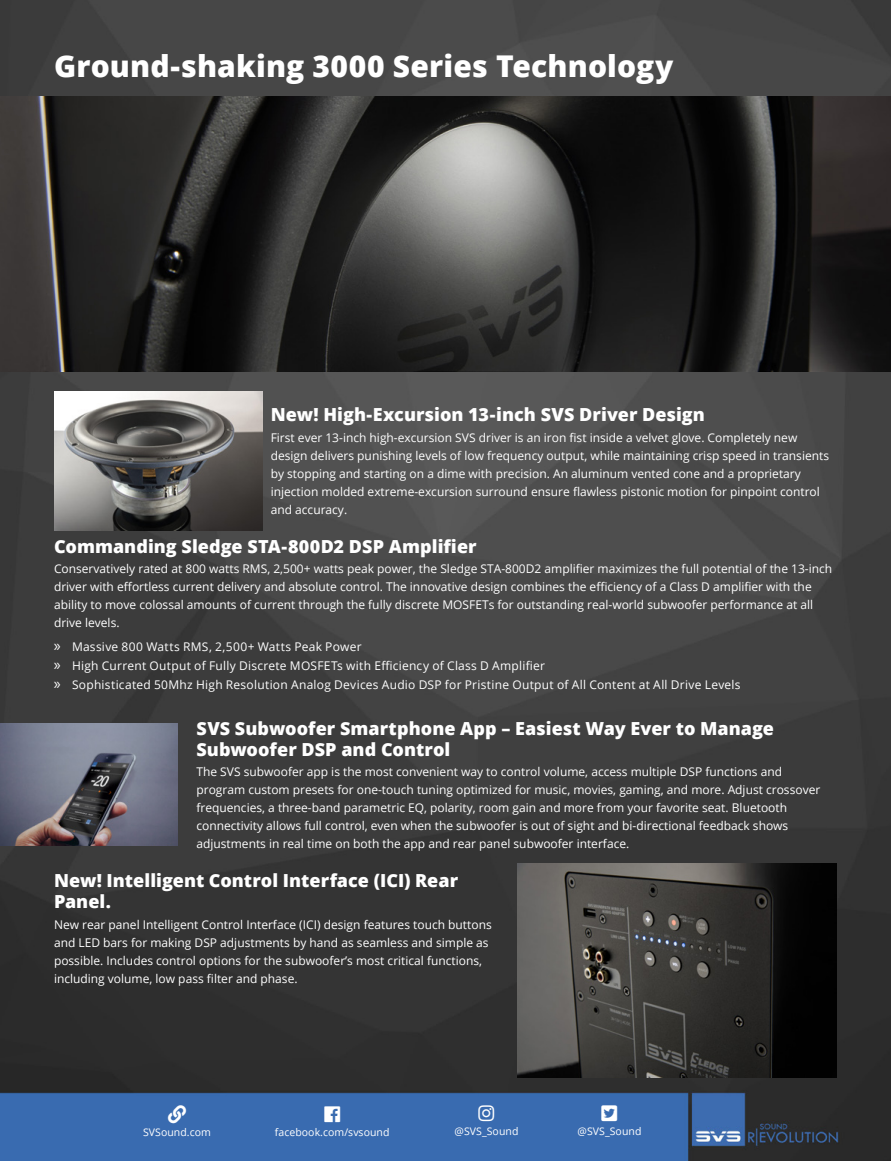
<style>
.page{position:relative;width:891px;height:1161px;background:#fff}
.page>*{position:absolute;margin:0;border:0;box-sizing:border-box;transform-origin:0 0}
.t1{font:800 30px "Open Sans";letter-spacing:.005em;color:#fff}
.t2{font:800 18px/21px "Open Sans";color:#fff}
.t3{font:12px/18px "Open Sans";color:#fff}
.t4{font:12px/18.8px "Open Sans";letter-spacing:.02em;color:#fff}
.t5{font:10.5px "Open Sans";letter-spacing:.005em;color:#fff}
.s1{font-family:"Myriad Pro";font-size:16.5px}
</style>
<div class="page">
<img style="left:0;top:0;width:891px;height:1161px">
<img style="left:0;top:97px;width:891px;height:275px">
<img style="left:517px;top:864px;width:320px;height:213px">
<img style="left:0;top:723px;width:178px;height:122px">
<img style="left:54px;top:391px;width:209px;height:139px">
<svg style="left:324px;top:1107px;width:16px;height:15px"></svg>
<svg style="left:168px;top:1105px;width:18px;height:18px"></svg>
<svg style="left:602px;top:1105px;width:15px;height:16px"></svg>
<svg style="left:479px;top:1106px;width:15px;height:15px"></svg>
<h1 class="t1" style="left:54px;top:43px;width:621px">Ground-shaking 3000 Series Technology</h1>
<h2 class="t2" style="left:271px;top:403px;width:436px">New! High-Excursion 13-inch SVS Driver Design</h2>
<p class="t3" style="left:271px;top:428px;width:560px">First ever 13-inch high-excursion SVS driver is an iron fist inside a velvet glove. Completely new design delivers punishing levels of low frequency output, while maintaining crisp speed in transients by stopping and starting on a dime with precision. An aluminum vented cone and a proprietary injection molded extreme-excursion surround ensure flawless pistonic motion for pinpoint control and accuracy.</p>
<h2 class="t2" style="left:54px;top:535px;width:424px">Commanding Sledge STA-800D2 DSP Amplifier</h2>
<p class="t3" style="left:54px;top:560px;width:780px">Conservatively rated at 800 watts RMS, 2,500+ watts peak power, the Sledge STA-800D2 amplifier maximizes the full potential of the 13-inch driver with effortless current delivery and absolute control. The innovative design combines the efficiency of a Class D amplifier with the ability to move colossal amounts of current through the fully discrete MOSFETs for outstanding real-world subwoofer performance at all drive levels.</p>
<p class="t4" style="left:54px;top:637px;width:688px"><span class="s1">»</span> Massive 800 Watts RMS, 2,500+ Watts Peak Power<br><span class="s1">»</span> High Current Output of Fully Discrete MOSFETs with Efficiency of Class D Amplifier<br><span class="s1">»</span> Sophisticated 50Mhz High Resolution Analog Devices Audio DSP for Pristine Output of All Content at All Drive Levels</p>
<h2 class="t2" style="left:196px;top:717px;width:579px">SVS Subwoofer Smartphone App – Easiest Way Ever to Manage<br>Subwoofer DSP and Control</h2>
<p class="t3" style="left:196px;top:763px;width:625px">The SVS subwoofer app is the most convenient way to control volume, access multiple DSP functions and program custom presets for one-touch tuning optimized for music, movies, gaming, and more. Adjust crossover frequencies, a three-band parametric EQ, polarity, room gain and more from your favorite seat. Bluetooth connectivity allows full control, even when the subwoofer is out of sight and bi-directional feedback shows adjustments in real time on both the app and rear panel subwoofer interface.</p>
<h2 class="t2" style="left:54px;top:869px;width:406px">New! Intelligent Control Interface (ICI) Rear<br>Panel.</h2>
<p class="t3" style="left:54px;top:915px;width:439px">New rear panel Intelligent Control Interface (ICI) design features touch buttons and LED bars for making DSP adjustments by hand as seamless and simple as possible. Includes control options for the subwoofer’s most critical functions, including volume, low pass filter and phase.</p>
<p class="t5" style="left:143px;top:1125px;width:69px">SVSound.com</p>
<p class="t5" style="left:578px;top:1124px;width:65px">@SVS_Sound</p>
<p class="t5" style="left:455px;top:1124px;width:65px">@SVS_Sound</p>
<p class="t5" style="left:275px;top:1125px;width:116px">facebook.com/svsound</p>
</div>
